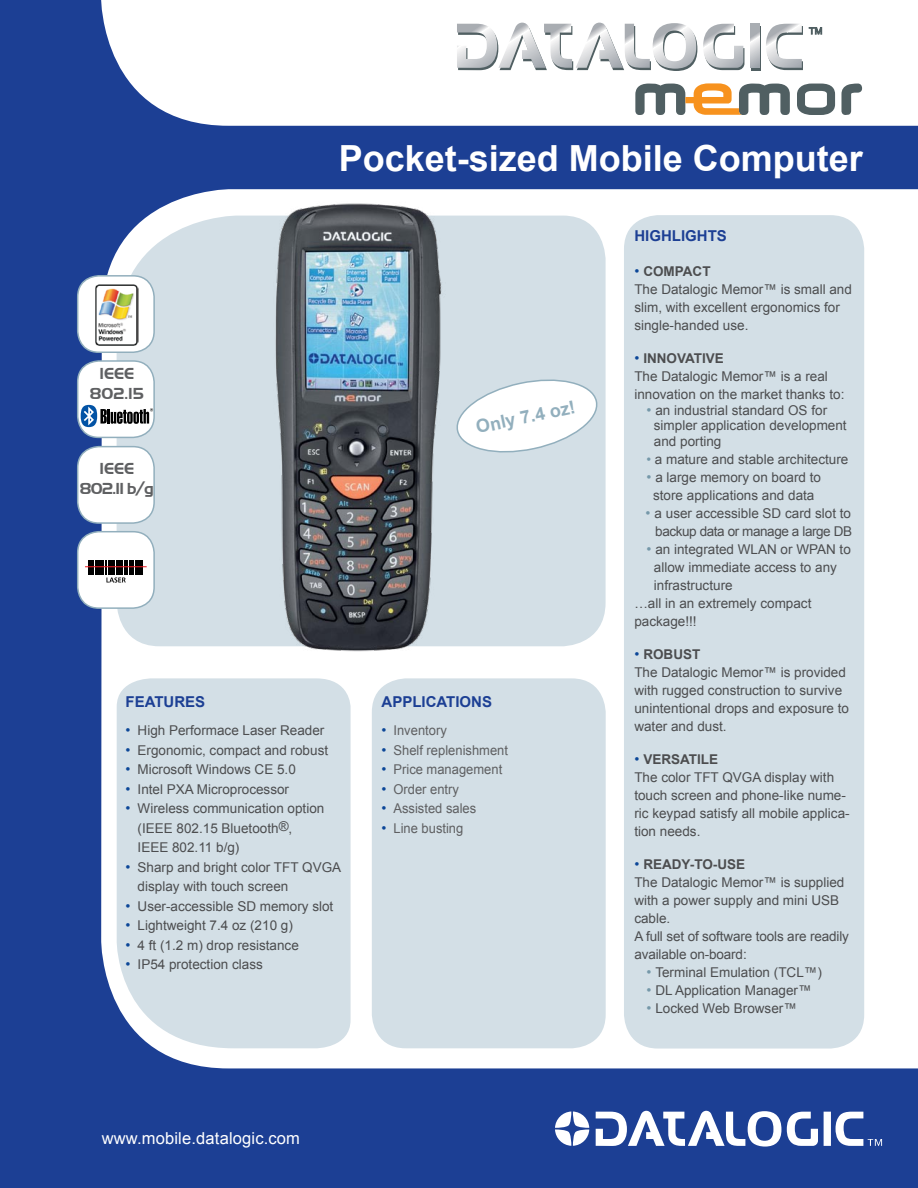
<style>
.page{position:relative;width:918px;height:1188px;background:#1c3f94}
.page>*{position:absolute;margin:0;border:0;box-sizing:border-box;transform-origin:0 0}
.t1{font:700 36px "Arial";color:#fff}
.t2{font:700 18px "Arial";color:#92afbd}
.t3{font:16.5px "Arial";letter-spacing:.01em;color:#fff}
.t4{font:700 16.5px/19.8px "Handel Got D";letter-spacing:-.02em;color:#5f6062;text-align:center}
.t5{font:700 16.5px/19.8px "Handel Got D";color:#5f6062;text-align:center}
.t6{font:700 15px "Arial";color:#1c3f94}
.t7{font:13.5px/18px "Arial";color:#4c4d4f}
.t8{font:13.5px "Arial";color:#5f6062;scale:.96 1}
.t9{font:13.5px/18px "Arial";letter-spacing:-.02em;color:#4c4d4f;text-align:right}
.s1{font-size:14.25px;color:#0c4798}
.s2{font-weight:700}
.s3{font-size:14.25px;color:#7598a9}
.s4{color:#7598a9}
</style>
<div class="page">
<div style="left:101px;top:189px;width:817px;height:879px;background:#fff"></div>
<div style="left:101px;top:0;width:817px;height:126px;background:#fff"></div>
<div style="left:372px;top:678px;width:234px;height:370px;background:#d3dfe6;border-radius:34px"></div>
<div style="left:624px;top:215px;width:240px;height:834px;background:#d3dfe6;border-radius:34px"></div>
<div style="left:117px;top:216px;width:489px;height:430px;background:#d3dfe6"></div>
<div style="left:117px;top:678px;width:234px;height:370px;background:#d3dfe6"></div>
<svg style="left:555px;top:1112px;width:34px;height:34px"></svg>
<svg style="left:596px;top:1111px;width:286px;height:36px"></svg>
<img style="left:227px;top:197px;width:265px;height:471px">
<div style="left:78px;top:276px;width:76px;height:76px;background:#fff;border-radius:21px"></div>
<img style="left:95px;top:284px;width:44px;height:62px">
<div style="left:77px;top:275px;width:78px;height:78px;border:2px solid #92afbd;border-radius:21px"></div>
<div style="left:78px;top:361px;width:76px;height:76px;background:#fff;border-radius:21px"></div>
<div style="left:81px;top:405px;width:16px;height:22px;background:#0253a5;border-radius:50%"></div>
<svg style="left:100px;top:408px;width:52px;height:16px"></svg>
<svg style="left:84px;top:407px;width:10px;height:18px"></svg>
<div style="left:77px;top:360px;width:78px;height:78px;border:2px solid #92afbd;border-radius:21px"></div>
<div style="left:78px;top:447px;width:76px;height:76px;background:#fff;border-radius:21px"></div>
<div style="left:77px;top:446px;width:78px;height:78px;border:2px solid #92afbd;border-radius:21px"></div>
<div style="left:78px;top:532px;width:76px;height:76px;background:#fff;border-radius:21px"></div>
<div style="left:77px;top:531px;width:78px;height:78px;border:2px solid #92afbd;border-radius:21px"></div>
<svg style="left:88px;top:560px;width:56px;height:23px"></svg>
<hr style="left:85px;top:566px;width:62px;height:1px;background:#ed1c24">
<svg style="left:809px;top:27px;width:13px;height:8px"></svg>
<div style="left:752px;top:26px;width:9px;height:44px;background:#505f62"></div>
<svg style="left:703px;top:24px;width:41px;height:46px;background:#d3d6d8"></svg>
<svg style="left:751px;top:24px;width:9px;height:44px"></svg>
<svg style="left:766px;top:24px;width:37px;height:46px;background:#d5d8d9"></svg>
<svg style="left:457px;top:23px;width:240px;height:48px;background:#dbdddf"></svg>
<svg style="left:635px;top:83px;width:155px;height:32px;background:#b6a994"></svg>
<svg style="left:797px;top:84px;width:38px;height:31px"></svg>
<svg style="left:841px;top:84px;width:21px;height:31px"></svg>
<svg style="left:454px;top:375px;width:146px;height:82px;background:#eaf0f3"></svg>
<h1 class="t1" style="left:339px;top:135px;width:526px">Pocket-sized Mobile Computer</h1>
<p class="t5" style="left:90px;top:363px;width:56px">IEEE<br>802.15</p>
<p class="t4" style="left:80px;top:459px;width:76px">IEEE<br>802.11 b/g</p>
<h2 class="t2" style="left:474px;top:416px;width:103px;rotate:-12deg">Only 7.4 oz!</h2>
<p class="t6" style="left:126px;top:692px;width:81px">FEATURES</p>
<p class="t7" style="left:126px;top:722px;width:200px"><span class="s1">•</span> High Performace Laser Reader</p>
<p class="t7" style="left:126px;top:741px;width:204px"><span class="s1">•</span> Ergonomic, compact and robust</p>
<p class="t7" style="left:126px;top:761px;width:172px"><span class="s1">•</span> Microsoft Windows CE 5.0</p>
<p class="t7" style="left:126px;top:780px;width:165px"><span class="s1">•</span> Intel PXA Microprocessor</p>
<p class="t7" style="left:138px;top:799px;width:188px;line-height:19.5px;text-indent:-12px"><span class="s1">•</span> Wireless communication option (IEEE 802.15 Bluetooth®,<br>IEEE 802.11 b/g)</p>
<p class="t7" style="left:138px;top:858px;width:205px;line-height:19.5px;text-indent:-12px"><span class="s1">•</span> Sharp and bright color TFT QVGA display with touch screen</p>
<p class="t7" style="left:126px;top:897px;width:209px"><span class="s1">•</span> User-accessible SD memory slot</p>
<p class="t7" style="left:126px;top:917px;width:169px"><span class="s1">•</span> Lightweight 7.4 oz (210 g)</p>
<p class="t7" style="left:126px;top:936px;width:175px"><span class="s1">•</span> 4 ft (1.2 m) drop resistance</p>
<p class="t7" style="left:126px;top:956px;width:139px"><span class="s1">•</span> IP54 protection class</p>
<p class="t6" style="left:382px;top:692px;width:112px">APPLICATIONS</p>
<p class="t8" style="left:382px;top:722px;width:70px"><span class="s1">•</span> Inventory</p>
<p class="t8" style="left:382px;top:741px;width:133px"><span class="s1">•</span> Shelf replenishment</p>
<p class="t8" style="left:382px;top:761px;width:127px"><span class="s1">•</span> Price management</p>
<p class="t8" style="left:382px;top:780px;width:82px"><span class="s1">•</span> Order entry</p>
<p class="t8" style="left:382px;top:800px;width:100px"><span class="s1">•</span> Assisted sales</p>
<p class="t8" style="left:382px;top:819px;width:87px"><span class="s1">•</span> Line busting</p>
<p class="t3" style="left:102px;top:1127px;width:200px">www.mobile.datalogic.com</p>
<p class="t6" style="left:634px;top:226px;width:94px">HIGHLIGHTS</p>
<p class="t7" style="left:634px;top:262px;width:219px"><span class="s1">•</span> <span class="s2">COMPACT<br></span>The Datalogic Memor™ is small and slim, with excellent ergonomics for single-handed use.</p>
<p class="t7" style="left:634px;top:350px;width:212px"><span class="s1">•</span> <span class="s2">INNOVATIVE<br></span>The Datalogic Memor™ is a real innovation on the market thanks to:</p>
<p class="t7" style="left:654px;top:403px;width:194px;line-height:15.3px;text-indent:-8px"><span class="s3">•</span> an industrial standard OS for simpler application development and porting</p>
<p class="t7" style="left:646px;top:450px;width:204px"><span class="s4">•</span> a mature and stable architecture</p>
<p class="t7" style="left:646px;top:468px;width:176px;text-align:center"><span class="s3">•</span> a large memory on board to store applications and data</p>
<p class="t9" style="left:646px;top:504px;width:208px"><span class="s3">•</span> a user accessible SD card slot to backup data or manage a large DB</p>
<p class="t7" style="left:646px;top:540px;width:206px"><span class="s3">•</span> an integrated WLAN or WPAN to</p>
<p class="t7" style="left:654px;top:558px;width:185px">allow immediate access to any</p>
<p class="t7" style="left:654px;top:576px;width:80px">infrastructure</p>
<p class="t7" style="left:634px;top:594px;width:179px">…all in an extremely compact</p>
<p class="t7" style="left:634px;top:612px;width:64px">package!!!</p>
<p class="t7" style="left:634px;top:645px;width:216px"><span class="s1">•</span> <span class="s2">ROBUST<br></span>The Datalogic Memor™ is provided with rugged construction to survive unintentional drops and exposure to water and dust.</p>
<p class="t7" style="left:634px;top:751px;width:217px"><span class="s1">•</span> <span class="s2">VERSATILE<br></span>The color TFT QVGA display with touch screen and phone-like nume&shy;ric keypad satisfy all mobile applica&shy;tion needs.</p>
<p class="t7" style="left:634px;top:856px;width:216px"><span class="s1">•</span> <span class="s2">READY-TO-USE<br></span>The Datalogic Memor™ is supplied with a power supply and mini USB cable.<br>A full set of software tools are readily available on-board:</p>
<p class="t7" style="left:646px;top:964px;width:177px"><span class="s3">•</span> Terminal Emulation (TCL™)</p>
<p class="t7" style="left:646px;top:982px;width:167px"><span class="s3">•</span> DL Application Manager™</p>
<p class="t7" style="left:646px;top:1000px;width:152px"><span class="s3">•</span> Locked Web Browser™</p>
</div>
